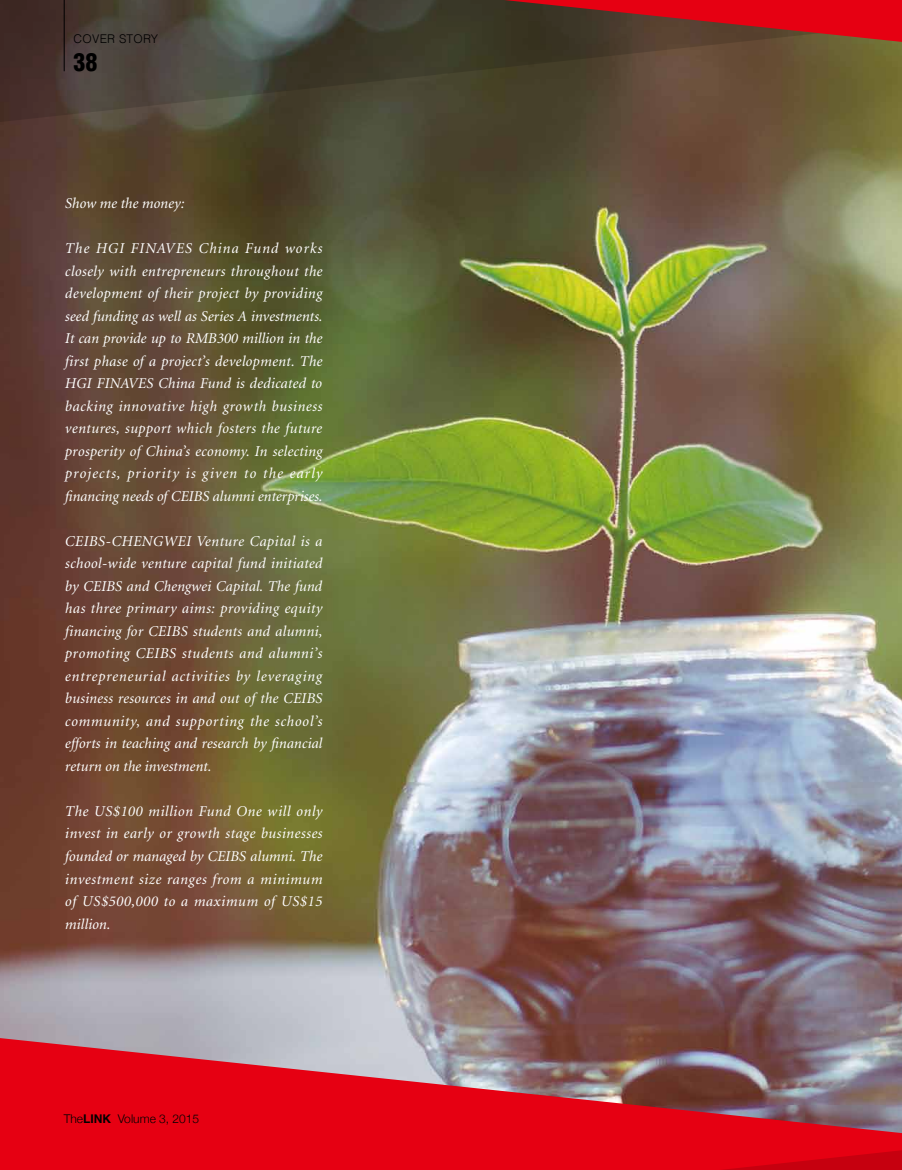
<style>
.page{position:relative;width:902px;height:1170px;background:#fff}
.page>*{position:absolute;margin:0;border:0;box-sizing:border-box;transform-origin:0 0}
.t1{font:900 condensed 24px "Helvetica";color:#000}
.t2{font:italic 15px/22.5px "Minion";color:#fff;text-align:justify}
.t3{font:300 12px "Helvetica Neue";color:#000}
.t4{font:300 12px "Helvetica";letter-spacing:.02em;color:#000}
.s1{font-family:"Helvetica";font-weight:700}
</style>
<div class="page">
<img style="left:0;top:123px;width:901px;height:914px">
<svg style="left:0;top:0;width:901px;height:123px;background:#504837"></svg>
<svg style="left:0;top:1037px;width:901px;height:132px;background:#d32a38"></svg>
<svg style="left:504px;top:0;width:397px;height:42px;background:#981e1e"></svg>
<img style="left:557px;top:1051px;width:344px;height:118px">
<hr style="left:64px;top:0;width:1px;height:71px;background:#000">
<p class="t4" style="left:74px;top:29px;width:86px">COVER STORY</p>
<h1 class="t1" style="left:74px;top:47px;width:25px">38</h1>
<p class="t2" style="left:65px;top:192px;width:121px">Show me the money:</p>
<p class="t2" style="left:65px;top:237px;width:259px">The HGI FINAVES China Fund works closely with entrepreneurs throughout the development of their project by providing seed funding as well as Series A investments.<br>It can provide up to RMB300 million in the first phase of a project’s development. The HGI FINAVES China Fund is dedicated to backing innovative high growth business ventures, support which fosters the future prosperity of China’s economy. In selecting projects, priority is given to the early financing needs of CEIBS alumni enterprises.</p>
<p class="t2" style="left:65px;top:530px;width:259px">CEIBS-CHENGWEI Venture Capital is a school-wide venture capital fund initiated by CEIBS and Chengwei Capital. The fund has three primary aims: providing equity financing for CEIBS students and alumni, promoting CEIBS students and alumni’s entrepreneurial activities by leveraging business resources in and out of the CEIBS community, and supporting the school’s efforts in teaching and research by financial return on the investment.</p>
<p class="t2" style="left:65px;top:800px;width:259px">The US$100 million Fund One will only invest in early or growth stage businesses founded or managed by CEIBS alumni. The investment size ranges from a minimum of US$500,000 to a maximum of US$15 million.</p>
<p class="t3" style="left:64px;top:1109px;width:137px">the<span class="s1">LINK</span> Volume 3, 2015</p>
</div>
